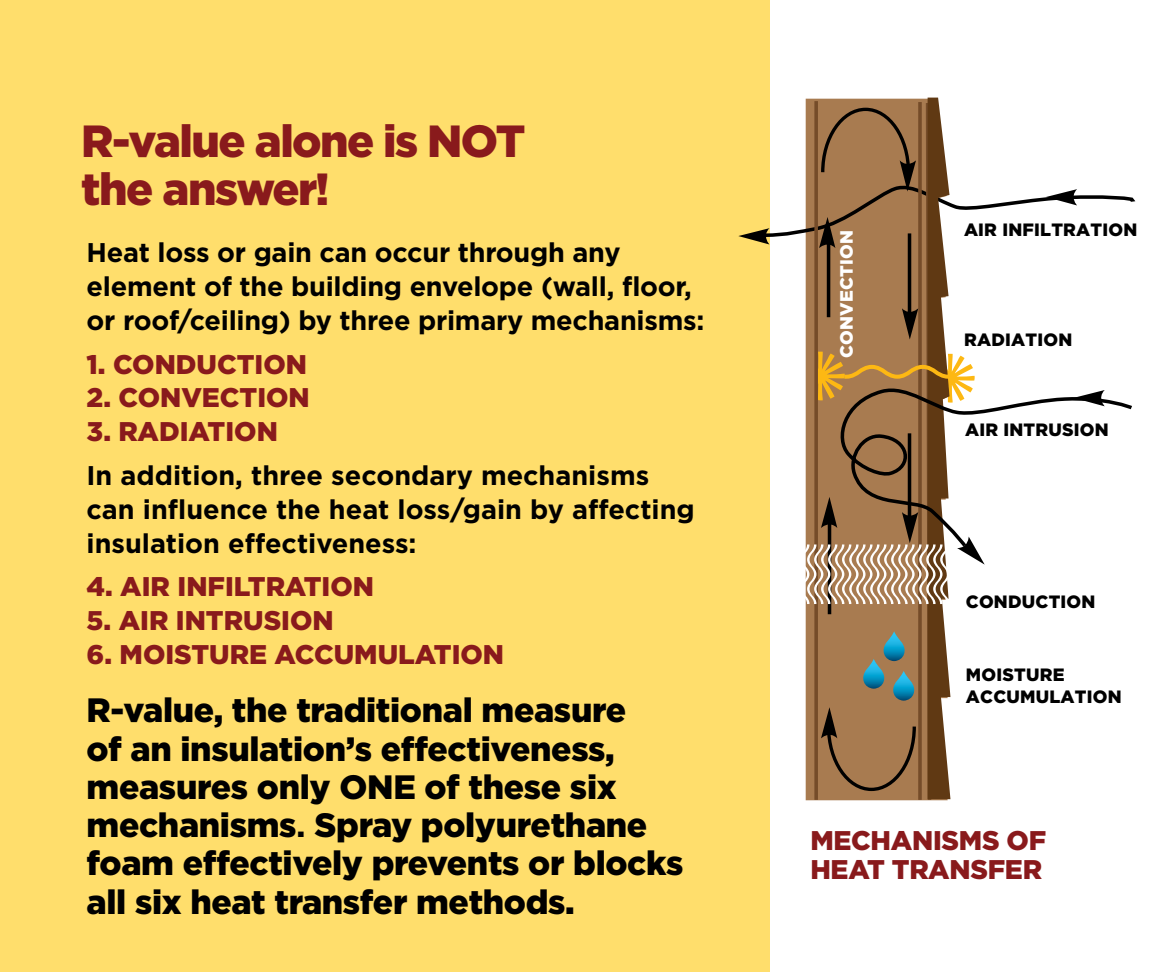
<style>
.page{position:relative;width:1175px;height:972px;background:#fff}
.page>*{position:absolute;margin:0;border:0;box-sizing:border-box;transform-origin:0 0}
.t1{font:900 45px/47.2px "Gotham";letter-spacing:-.035em;color:#891a1c}
.t2{font:900 33.75px/38.2px "Gotham";letter-spacing:-.01em;color:#000}
.t3{font:700 27px/33.8px "Gotham";letter-spacing:-.01em;color:#000}
.t4{font:900 27px/29.7px "Gotham";color:#891a1c}
.t5{font:900 17.78px/21.4px "Gotham";letter-spacing:.01em;color:#000}
.t6{font:900 17.78px "Gotham";letter-spacing:.01em;color:#fff}
.s1{font-weight:700}
</style>
<div class="page">
<div style="left:0;top:0;width:770px;height:972px;background:#ffde6c"></div>
<svg style="left:738px;top:98px;width:398px;height:703px"></svg>
<svg style="left:835px;top:385px;width:299px;height:164px"></svg>
<h1 class="t1" style="left:81px;top:117px;width:446px">R-value alone is NOT the answer!</h1>
<p class="t3" style="left:87px;top:236px;width:619px">Heat loss or gain can occur through any element of the building envelope (wall, floor, or roof/ceiling) by three primary mechanisms:</p>
<p class="t4" style="left:87px;top:349px;width:222px">1. CONDUCTION</p>
<p class="t4" style="left:87px;top:383px;width:225px">2. CONVECTION</p>
<p class="t4" style="left:87px;top:417px;width:193px">3. RADIATION</p>
<p class="t3" style="left:87px;top:459px;width:610px">In addition, three secondary mechanisms can influence the heat loss/gain by affecting insulation effectiveness:</p>
<p class="t4" style="left:87px;top:572px;width:289px">4. AIR INFILTRATION</p>
<p class="t4" style="left:87px;top:606px;width:249px">5. AIR INTRUSION</p>
<p class="t4" style="left:87px;top:639px;width:419px">6. MOISTURE ACCUMULATION</p>
<p class="t2" style="left:87px;top:691px;width:598px">R-value, the traditional measure<br>of an insulation’s effectiveness, measures only ONE of these six mechanisms<span class="s1">.</span> Spray polyurethane foam effectively prevents or blocks all six heat transfer methods.</p>
<p class="t6" style="left:834px;top:358px;width:129px;rotate:-90deg">CONVECTION</p>
<p class="t5" style="left:964px;top:219px;width:175px">AIR INFILTRATION</p>
<p class="t5" style="left:964px;top:329px;width:110px">RADIATION</p>
<p class="t5" style="left:965px;top:419px;width:145px">AIR INTRUSION</p>
<p class="t5" style="left:965px;top:591px;width:131px">CONDUCTION</p>
<p class="t5" style="left:966px;top:664px;width:157px">MOISTURE<br>ACCUMULATION</p>
<p class="t4" style="left:810px;top:825px;width:237px">MECHANISMS OF<br>HEAT TRANSFER</p>
</div>
